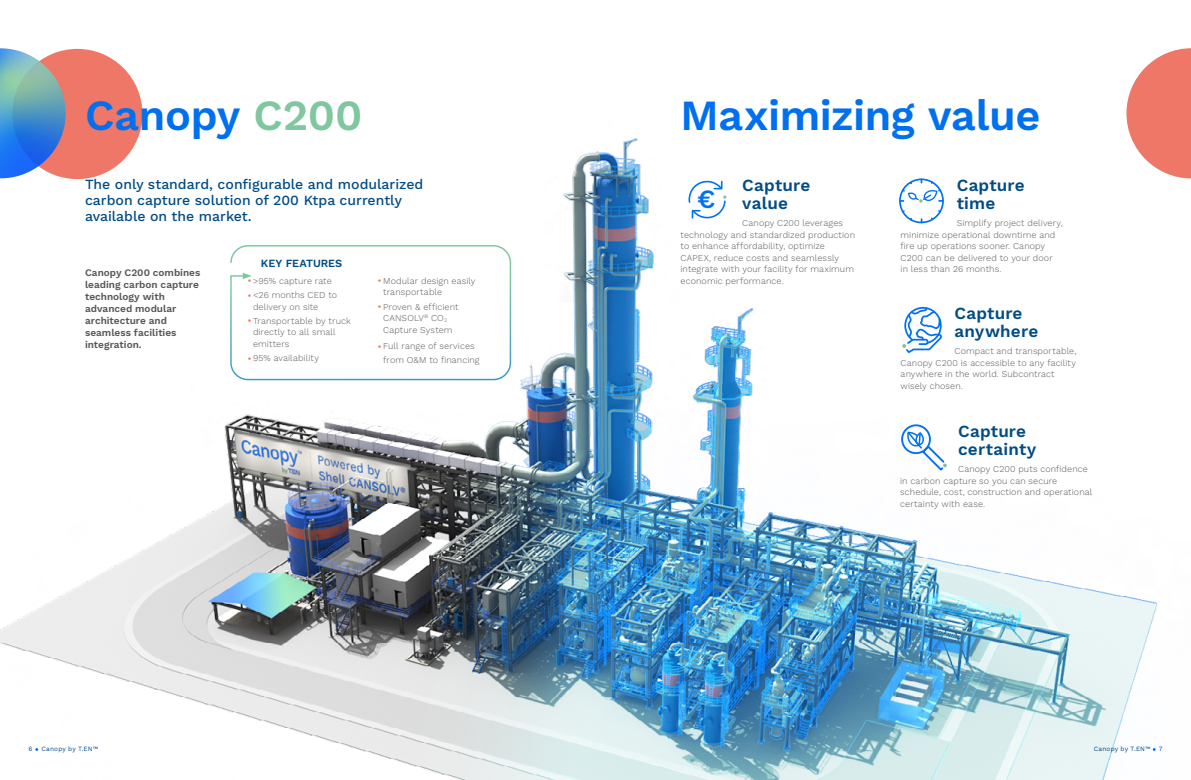
<style>
.page{position:relative;width:1191px;height:780px;background:#fff}
.page>*{position:absolute;margin:0;border:0;box-sizing:border-box;transform-origin:0 0}
.t1{font:600 43px "Work Sans";letter-spacing:-.01em;color:#0070ef}
.t2{font:600 26px "Work Sans";color:#0071f0}
.t3{font:600 17px/18px "Work Sans";letter-spacing:.01em;color:#004c84}
.t4{font:500 14px/16px "Work Sans";color:#004c84}
.t5{font:600 11px "Work Sans";letter-spacing:-.005em;color:#004c84}
.t6{font:600 10px/12px "Work Sans";color:#575756}
.t7{font:300 9px/11.5px "Work Sans";letter-spacing:.01em;color:#575756}
.t8{font:6.5px "Work Sans";letter-spacing:.02em;color:#004c84}
.s1{color:#80c7a0}
.s2{font-size:13px;color:#ee7767}
</style>
<div class="page">
<img style="left:0;top:110px;width:1191px;height:670px">
<div style="left:230px;top:245px;width:281px;height:135px;border:2px solid #fff;border-radius:17px"></div>
<svg style="left:243px;top:273px;width:9px;height:6px"></svg>
<div style="left:12px;top:49px;width:130px;height:130px;background:#ee7767;border-radius:50%"></div>
<svg style="left:1126px;top:48px;width:65px;height:130px"></svg>
<svg style="left:0;top:48px;width:66px;height:130px"></svg>
<svg style="left:899px;top:178px;width:45px;height:45px"></svg>
<svg style="left:902px;top:307px;width:40px;height:46px"></svg>
<svg style="left:688px;top:178px;width:38px;height:44px"></svg>
<div style="left:901px;top:424px;width:30px;height:30px;border:2px solid #0071f0;border-radius:50%"></div>
<svg style="left:906px;top:430px;width:40px;height:40px"></svg>
<h1 class="t1" style="left:85px;top:91px;width:279px">Canopy <span class="s1">C200</span></h1>
<h1 class="t1" style="left:680px;top:91px;width:361px">Maximizing value</h1>
<h3 class="t4" style="left:85px;top:177px;width:340px">The only standard, configurable and modularized carbon capture solution of 200 Ktpa currently available on the market.</h3>
<p class="t6" style="left:85px;top:267px;width:117px">Canopy C200 combines leading carbon capture technology with advanced modular architecture and seamless facilities integration.</p>
<p class="t5" style="left:261px;top:256px;width:83px">KEY FEATURES</p>
<p class="t7" style="left:247px;top:275px;width:86px"><span class="s2">•</span>&gt;95% capture rate</p>
<p class="t7" style="left:253px;top:289px;width:86px;text-indent:-6px"><span class="s2">•</span>&lt;26 months CED to delivery on site</p>
<p class="t7" style="left:253px;top:315px;width:99px;text-indent:-6px"><span class="s2">•</span>Transportable by truck directly to all small emitters</p>
<p class="t7" style="left:247px;top:353px;width:74px"><span class="s2">•</span>95% availability</p>
<p class="t7" style="left:383px;top:275px;width:94px;text-indent:-6px"><span class="s2">•</span>Modular design easily transportable</p>
<p class="t7" style="left:377px;top:301px;width:83px;text-align:center"><span class="s2">•</span>Proven &amp; efficient<br>CANSOLV<sup>®</sup> CO<sub>2<br></sub>Capture System</p>
<p class="t7" style="left:383px;top:340px;width:98px;line-height:14px;text-indent:-6px"><span class="s2">•</span>Full range of services from O&amp;M to financing</p>
<h3 class="t3" style="left:742px;top:177px;width:70px">Capture value</h3>
<p class="t7" style="left:680px;top:218px;width:176px;text-indent:62px">Canopy C200 leverages technology and standardized production to enhance affordability, optimize CAPEX, reduce costs and seamlessly integrate with your facility for maximum economic performance.</p>
<h2 class="t2" style="left:697px;top:184px;width:20px">€</h2>
<h3 class="t3" style="left:956px;top:177px;width:70px">Capture time</h3>
<p class="t7" style="left:900px;top:218px;width:164px;text-indent:56px">Simplify project delivery, minimize operational downtime and fire up operations sooner. Canopy<br>C200 can be delivered to your door<br>in less than 26 months.</p>
<h3 class="t3" style="left:954px;top:305px;width:85px">Capture anywhere</h3>
<p class="t7" style="left:900px;top:346px;width:177px;text-indent:54px">Compact and transportable,<br>Canopy C200 is accessible to any facility anywhere in the world. Subcontract wisely chosen.</p>
<h3 class="t3" style="left:958px;top:423px;width:80px">Capture certainty</h3>
<p class="t7" style="left:900px;top:464px;width:194px;text-indent:58px">Canopy C200 puts confidence in carbon capture so you can secure schedule, cost, construction and operational certainty with ease.</p>
<p class="t8" style="left:28px;top:744px;width:6px">6</p>
<p class="t8" style="left:42px;top:744px;width:58px">Canopy by T.EN™</p>
<p class="t8" style="left:1093px;top:744px;width:58px">Canopy by T.EN™</p>
<p class="t8" style="left:1159px;top:744px;width:5px">7</p>
</div>
